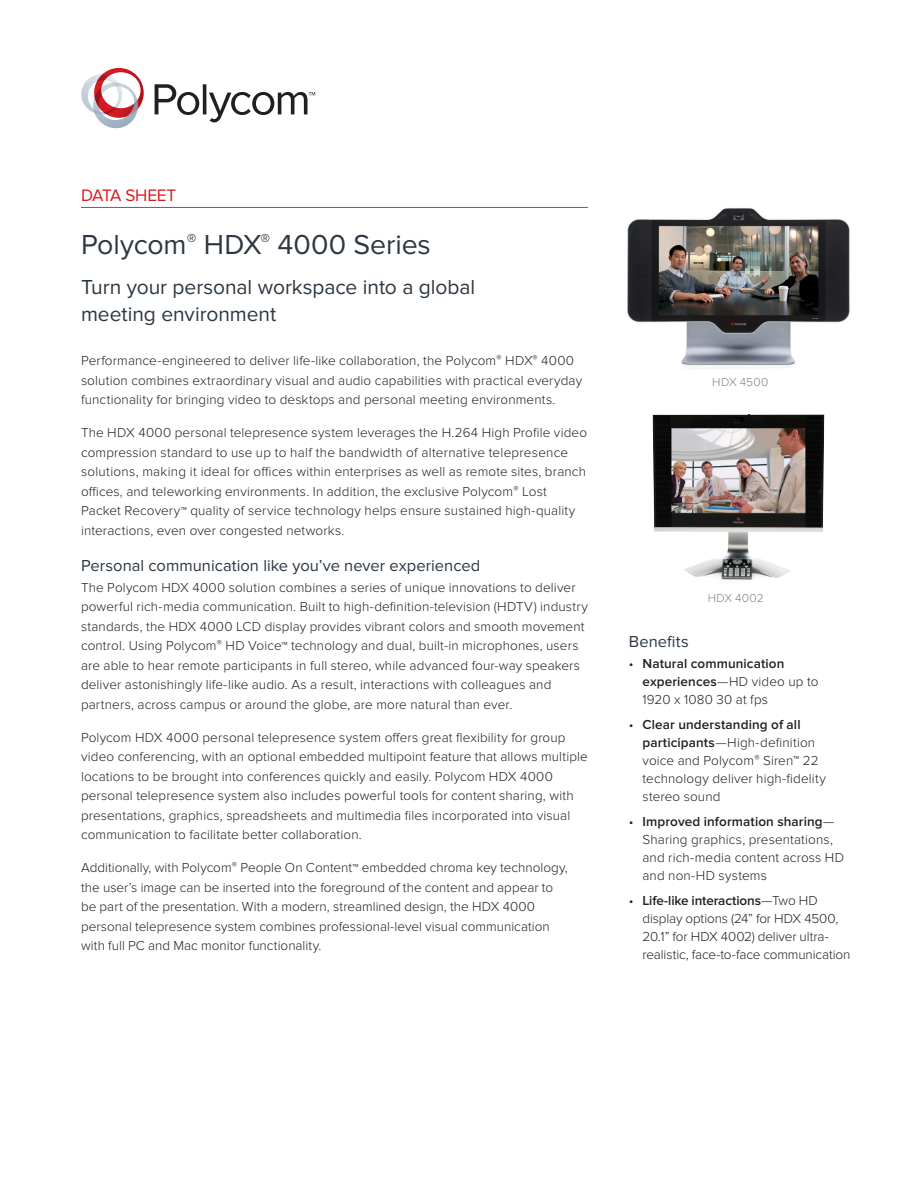
<style>
.page{position:relative;width:918px;height:1188px;background:#fff}
.page>*{position:absolute;margin:0;border:0;box-sizing:border-box;transform-origin:0 0}
.DS_-_Title{font:28.5px "Proxima Nova";letter-spacing:-.005em;color:#2c3742}
.DS_-_Subtitle{font:21px/27px "Proxima Nova";color:#2c3742}
.t1{font:17.25px "Proxima Nova";letter-spacing:-.015em;color:#d41b21}
.DS_-_Subhead_Level_1{font:16.5px "Proxima Nova";color:#2c3742}
.Sidebar_Header{font:16.5px "Proxima Nova";letter-spacing:.005em;color:#2c3742}
.Body_Copy_Text{font:300 13.5px/19.5px "Proxima Nova";letter-spacing:.01em;color:#231f20}
.Body_Copy_Text-2{font:300 13.5px/18px "Proxima Nova";letter-spacing:-.01em;color:#231f20}
.t2{font:600 13.5px/18px "Proxima Nova";letter-spacing:.01em;color:#231f20}
.Table_Body_Copy{font:300 12px "Proxima Nova";letter-spacing:.02em;color:#808285}
.s1{font-weight:300}
.s2{font-weight:600}
</style>
<div class="page">
<hr style="left:81px;top:207px;width:507px;height:1px;background:#636366">
<svg style="left:81px;top:68px;width:63px;height:60px"></svg>
<svg style="left:155px;top:84px;width:44px;height:31px"></svg>
<hr style="left:203px;top:84px;width:3px;height:30px;background:#231f20">
<svg style="left:209px;top:92px;width:106px;height:30px"></svg>
<img style="left:627px;top:208px;width:223px;height:161px">
<img style="left:653px;top:414px;width:171px;height:166px">
<p class="t1" style="left:81px;top:185px;width:97px">DATA SHEET</p>
<p class="DS_-_Title" style="left:81px;top:228px;width:351px">Polycom<sup>®</sup> HDX<sup>®</sup> 4000 Series</p>
<p class="DS_-_Subtitle" style="left:81px;top:274px;width:396px">Turn your personal workspace into a global meeting environment</p>
<p class="Body_Copy_Text" style="left:81px;top:351px;width:503px">Performance-engineered to deliver life-like collaboration, the Polycom<sup>®</sup> HDX<sup>®</sup> 4000 solution combines extraordinary visual and audio capabilities with practical everyday functionality for bringing video to desktops and personal meeting environments.</p>
<p class="Body_Copy_Text" style="left:81px;top:423px;width:508px">The HDX 4000 personal telepresence system leverages the H.264 High Profile video compression standard to use up to half the bandwidth of alternative telepresence solutions, making it ideal for offices within enterprises as well as remote sites, branch offices, and teleworking environments. In addition, the exclusive Polycom<sup>®</sup> Lost Packet Recovery™ quality of service technology helps ensure sustained high-quality interactions, even over congested networks.</p>
<p class="DS_-_Subhead_Level_1" style="left:81px;top:556px;width:401px">Personal communication like you’ve never experienced</p>
<p class="Body_Copy_Text" style="left:81px;top:578px;width:508px">The Polycom HDX 4000 solution combines a series of unique innovations to deliver powerful rich-media communication. Built to high-definition-television (HDTV) industry standards, the HDX 4000 LCD display provides vibrant colors and smooth movement control. Using Polycom<sup>®</sup> HD Voice™ technology and dual, built-in microphones, users are able to hear remote participants in full stereo, while advanced four-way speakers deliver astonishingly life-like audio. As a result, interactions with colleagues and partners, across campus or around the globe, are more natural than ever.</p>
<p class="Body_Copy_Text" style="left:81px;top:728px;width:508px">Polycom HDX 4000 personal telepresence system offers great flexibility for group video conferencing, with an optional embedded multipoint feature that allows multiple locations to be brought into conferences quickly and easily. Polycom HDX 4000 personal telepresence system also includes powerful tools for content sharing, with presentations, graphics, spreadsheets and multimedia files incorporated into visual communication to facilitate better collaboration.</p>
<p class="Body_Copy_Text" style="left:81px;top:858px;width:488px">Additionally, with Polycom<sup>®</sup> People On Content™ embedded chroma key technology, the user’s image can be inserted into the foreground of the content and appear to be part of the presentation. With a modern, streamlined design, the HDX 4000 personal telepresence system combines professional-level visual communication with full PC and Mac monitor functionality.</p>
<p class="Table_Body_Copy" style="left:712px;top:375px;width:58px">HDX 4500</p>
<p class="Table_Body_Copy" style="left:708px;top:591px;width:58px">HDX 4002</p>
<p class="Sidebar_Header" style="left:629px;top:632px;width:61px">Benefits</p>
<p class="t2" style="left:642px;top:655px;width:177px;text-indent:-14px"><span class="s1">•</span> Natural communication experiences<span class="s1">—HD video up to<br>1920 x 1080 30 at fps</span></p>
<p class="Body_Copy_Text" style="left:642px;top:716px;width:185px;line-height:18px;text-indent:-14px">• <span class="s2">Clear understanding of all participants</span>—High-definition voice and Polycom<sup>®</sup> Siren™ 22 technology deliver high-fidelity stereo sound</p>
<p class="Body_Copy_Text" style="left:642px;top:813px;width:203px;line-height:18px;text-indent:-13px">• <span class="s2">Improved information sharing</span>—<br>Sharing graphics, presentations, and rich-media content across HD and non-HD systems</p>
<p class="Body_Copy_Text-2" style="left:642px;top:891px;width:209px;text-indent:-14px">• <span class="s2">Life-like interactions</span>—Two HD display options (24” for HDX 4500, 20.1” for HDX 4002) deliver ultra&shy;realistic, face-to-face communication</p>
</div>
